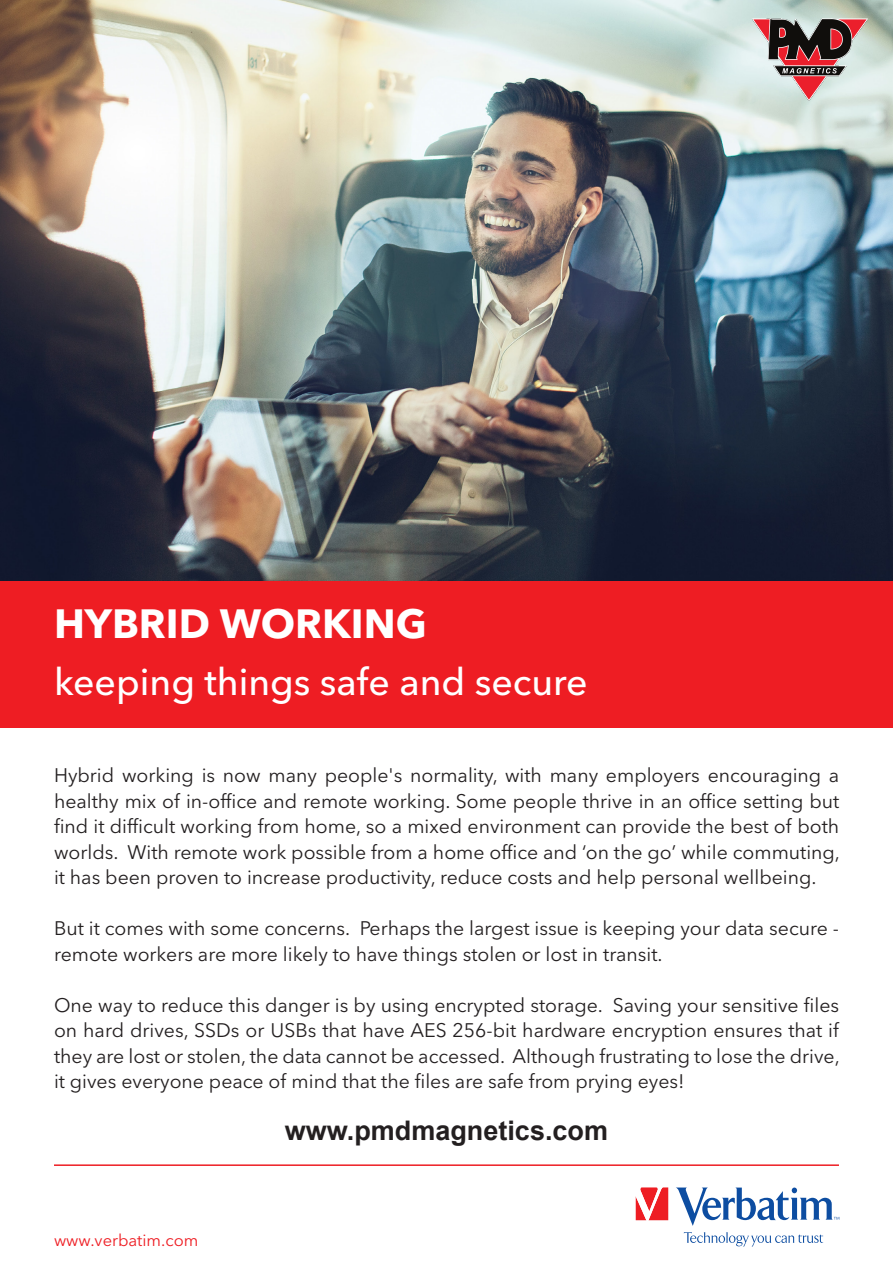
<style>
.page{position:relative;width:893px;height:1263px;background:#fff}
.page>*{position:absolute;margin:0;border:0;box-sizing:border-box;transform-origin:0 0}
.t1{font:700 40.5px "Avenir Next LT Pro";color:#fff}
.t2{font:500 37.5px "Avenir Next LT Pro";color:#fff}
.t3{font:700 27px "Arial";color:#231f20}
.t4{font:19.5px/25.5px "Avenir Next LT Pro";color:#231f20;text-align:justify}
.t5{font:16.5px "Avenir Next LT Pro";color:#ee1d23}
</style>
<div class="page">
<img style="left:0;top:0;width:893px;height:581px">
<div style="left:0;top:581px;width:893px;height:147px;background:#ee1d23"></div>
<hr style="left:54px;top:1164px;width:785px;height:2px;background:#ee1d23">
<svg style="left:636px;top:1187px;width:32px;height:33px"></svg>
<svg style="left:684px;top:1232px;width:139px;height:14px"></svg>
<svg style="left:676px;top:1187px;width:163px;height:39px"></svg>
<img style="left:752px;top:18px;width:115px;height:83px">
<h1 class="t1" style="left:54px;top:599px;width:374px">HYBRID WORKING</h1>
<h2 class="t2" style="left:54px;top:659px;width:535px">keeping things safe and secure</h2>
<p class="t4" style="left:54px;top:763px;width:787px">Hybrid working is now many people's normality, with many employers encouraging a healthy mix of in-office and remote working. Some people thrive in an office setting but find it difficult working from home, so a mixed environment can provide the best of both worlds. With remote work possible from a home office and ‘on the go’ while commuting, it has been proven to increase productivity, reduce costs and help personal wellbeing.</p>
<p class="t4" style="left:54px;top:916px;width:787px">But it comes with some concerns. Perhaps the largest issue is keeping your data secure - remote workers are more likely to have things stolen or lost in transit.</p>
<p class="t4" style="left:54px;top:992px;width:787px">One way to reduce this danger is by using encrypted storage. Saving your sensitive files on hard drives, SSDs or USBs that have AES 256-bit hardware encryption ensures that if they are lost or stolen, the data cannot be accessed. Although frustrating to lose the drive, it gives everyone peace of mind that the files are safe from prying eyes!</p>
<h3 class="t3" style="left:285px;top:1111px;width:325px">www.pmdmagnetics.com</h3>
<p class="t5" style="left:54px;top:1230px;width:146px">www.verbatim.com</p>
</div>
